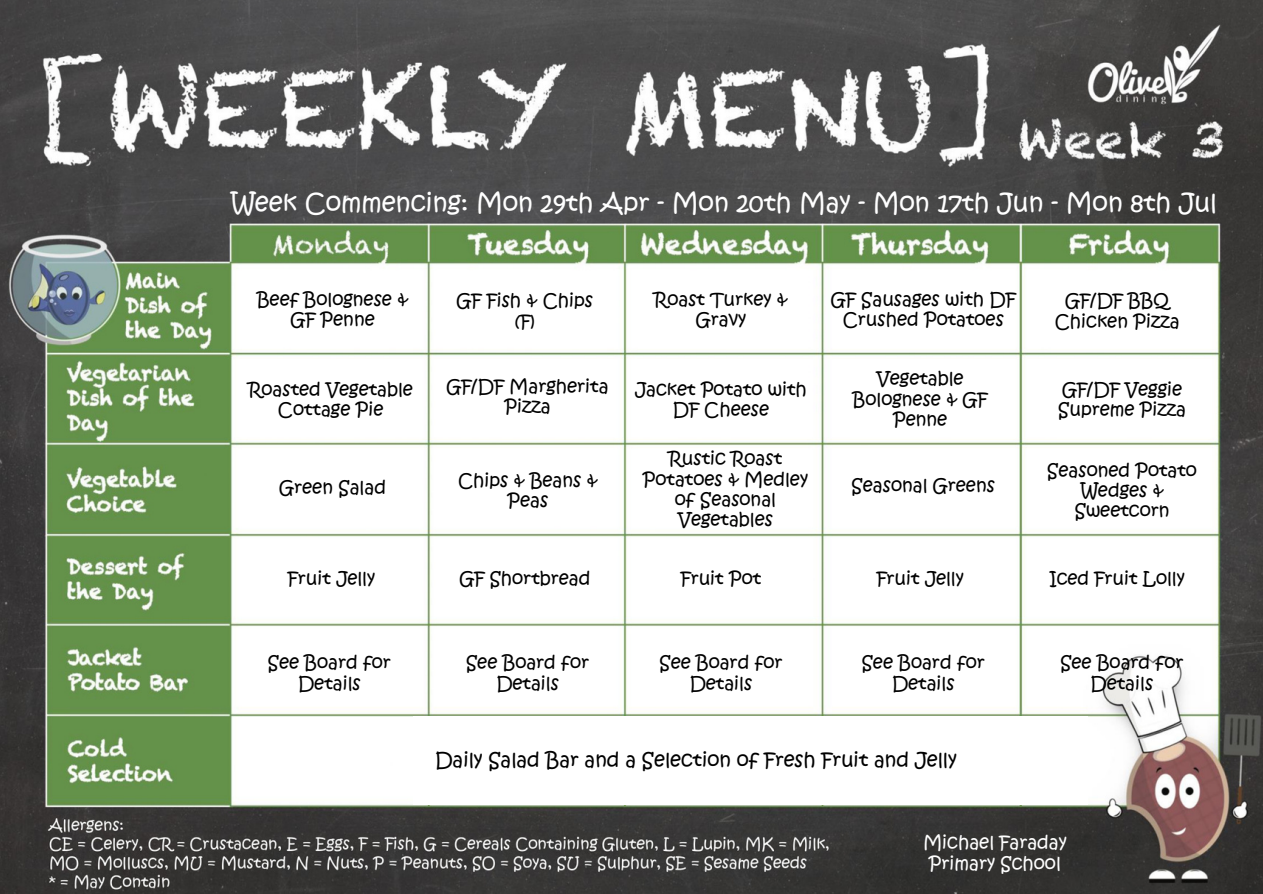
<style>
.page{position:relative;width:1263px;height:894px;background:#fff}
.page>*{position:absolute;margin:0;border:0;box-sizing:border-box;transform-origin:0 0}
.t1{font:25.05px "Kristen ITC";color:#fff}
.t2{font:19.5px "Kristen ITC";color:#000}
.t3{font:18px/20.2px "Kristen ITC";color:#000;text-align:center}
.t4{font:18px/20.2px "Kristen ITC";color:#fff;text-align:center}
</style>
<div class="page">
<img style="left:0;top:0;width:1263px;height:893px">
<img style="left:414px;top:716px;width:673px;height:88px">
<p class="t1" style="left:231px;top:186px;width:987px">Week Commencing: Mon 29th Apr - Mon 20th May - Mon 17th Jun - Mon 8th Jul</p>
<p class="t3" style="left:257px;top:289px;width:153px">Beef Bolognese &amp;<br>GF Penne</p>
<p class="t3" style="left:457px;top:291px;width:138px">GF Fish &amp; Chips</p>
<p class="t3" style="left:515px;top:311px;width:22px">(F)</p>
<p class="t3" style="left:654px;top:289px;width:135px">Roast Turkey &amp;<br>Gravy</p>
<p class="t3" style="left:831px;top:289px;width:186px">GF Sausages with DF<br>Crushed Potatoes</p>
<p class="t3" style="left:1055px;top:291px;width:126px">GF/DF BBQ<br>Chicken Pizza</p>
<p class="t3" style="left:248px;top:379px;width:166px">Roasted Vegetable<br>Cottage Pie</p>
<p class="t3" style="left:446px;top:376px;width:164px">GF/DF Margherita<br>Pizza</p>
<p class="t3" style="left:635px;top:379px;width:173px">Jacket Potato with<br>DF Cheese</p>
<p class="t3" style="left:853px;top:369px;width:136px">Vegetable<br>Bolognese &amp; GF<br>Penne</p>
<p class="t3" style="left:1058px;top:379px;width:129px;text-align:left">GF/DF Veggie<br>Supreme Pizza</p>
<p class="t3" style="left:279px;top:477px;width:108px">Green Salad</p>
<p class="t3" style="left:458px;top:470px;width:141px">Chips &amp; Beans &amp;<br>Peas</p>
<h1 class="t3" style="left:643px;top:448px;width:167px">Rustic Roast<br>Potatoes &amp; Medley of Seasonal<br>Vegetables</h1>
<p class="t3" style="left:852px;top:475px;width:145px">Seasonal Greens</p>
<p class="t3" style="left:1047px;top:460px;width:151px">Seasoned Potato<br>Wedges &amp;<br>Sweetcorn</p>
<p class="t3" style="left:288px;top:568px;width:89px">Fruit Jelly</p>
<p class="t3" style="left:459px;top:568px;width:132px">GF Shortbread</p>
<p class="t3" style="left:681px;top:568px;width:82px">Fruit Pot</p>
<p class="t3" style="left:877px;top:568px;width:89px">Fruit Jelly</p>
<p class="t3" style="left:1050px;top:568px;width:137px">Iced Fruit Lolly</p>
<p class="t3" style="left:268px;top:652px;width:125px">See Board for<br>Details</p>
<p class="t3" style="left:466px;top:652px;width:125px">See Board for<br>Details</p>
<p class="t3" style="left:659px;top:652px;width:125px">See Board for<br>Details</p>
<p class="t3" style="left:862px;top:652px;width:125px">See Board for<br>Details</p>
<p class="t3" style="left:1060px;top:652px;width:125px">See Board for<br>Details</p>
<p class="t2" style="left:435px;top:746px;width:523px">Daily Salad Bar and a Selection of Fresh Fruit and Jelly</p>
<p class="t4" style="left:923px;top:832px;width:145px">Michael Faraday<br>Primary School</p>
</div>
